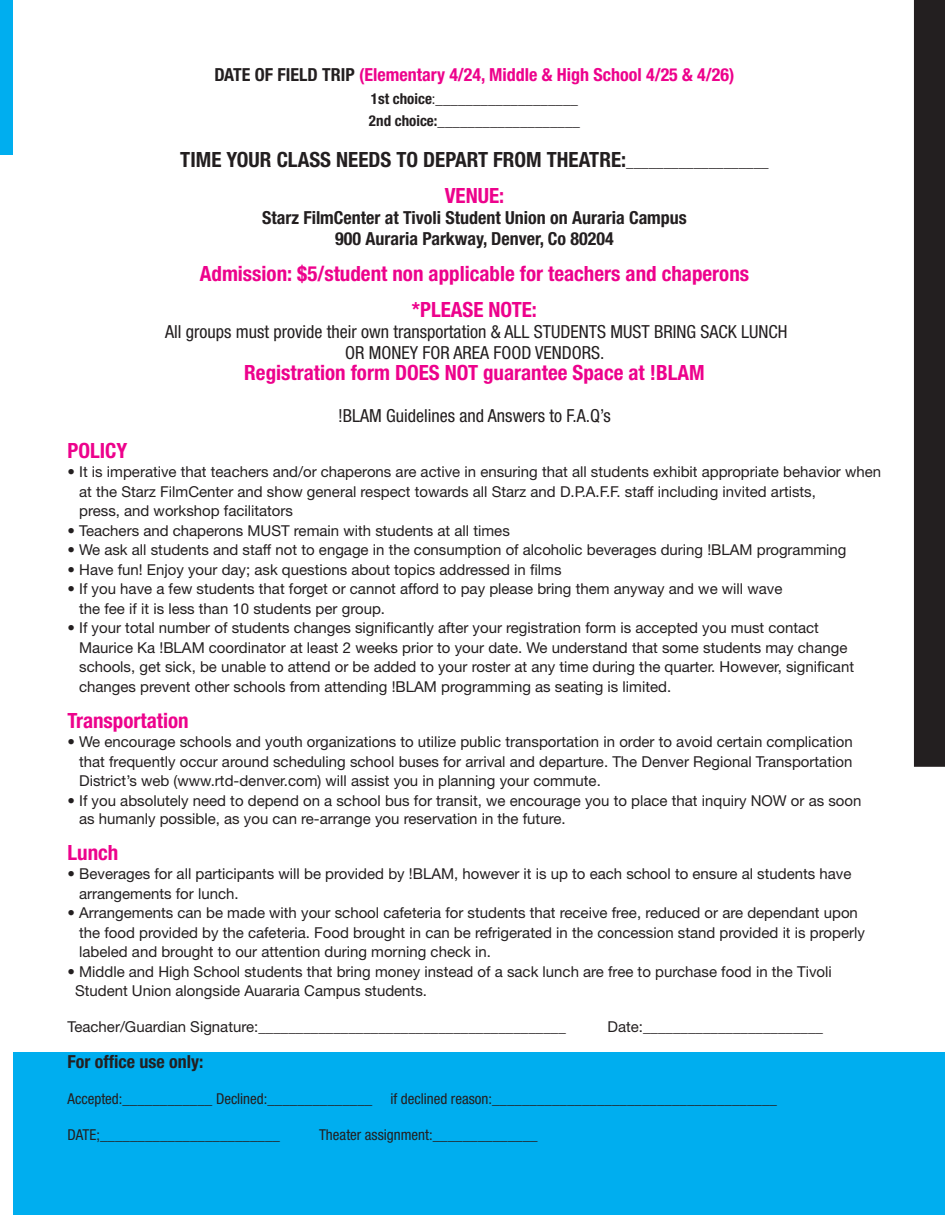
<style>
.page{position:relative;width:945px;height:1215px;background:#fff}
.page>*{position:absolute;margin:0;border:0;box-sizing:border-box;transform-origin:0 0}
.t1{font:700 condensed 21px/36px "Helvetica Neue";color:#ed028c;text-align:center}
.t2{font:700 condensed 21px/36px "Helvetica Neue";color:#231f20;text-align:center}
.t3{font:condensed 18px/21px "Helvetica Neue";color:#231f20;text-align:center}
.t4{font:700 condensed 18px/21px "Helvetica Neue";color:#231f20;text-align:center}
.t5{font:700 condensed 18px "Helvetica Neue";color:#ed028c}
.t6{font:15px/19.5px "Helvetica Neue";color:#231f20}
.t7{font:condensed 15px/22.5px "Helvetica Neue";color:#231f20}
.s1{color:#231f20}
.s2{font-weight:700}
.s3{font-weight:400;font-size:15px}
.s4{color:#ed028c}
</style>
<div class="page">
<div style="left:0;top:0;width:14px;height:154px;background:#00aeef"></div>
<div style="left:14px;top:1052px;width:931px;height:163px;background:#00aeef"></div>
<div style="left:914px;top:0;width:31px;height:767px;background:#231f20"></div>
<p class="t5" style="left:215px;top:64px;width:521px"><span class="s1">DATE OF FIELD TRIP</span> (Elementary 4/24, Middle &amp; High School 4/25 &amp; 4/26)</p>
<p class="t7" style="left:369px;top:87px;width:213px"><span class="s2">1st choice</span>:___________________<br><span class="s2">2nd choice:</span>___________________</p>
<h1 class="t2" style="left:180px;top:141px;width:590px">TIME YOUR CLASS NEEDS TO DEPART FROM THEATRE:<span class="s3">___________________<br></span><span class="s4">VENUE:</span></h1>
<p class="t4" style="left:262px;top:207px;width:426px">Starz FilmCenter at Tivoli Student Union on Auraria Campus<br>900 Auraria Parkway, Denver, Co 80204</p>
<h1 class="t1" style="left:200px;top:255px;width:551px">Admission: $5/student non applicable for teachers and chaperons *PLEASE NOTE:</h1>
<p class="t3" style="left:165px;top:321px;width:624px">All groups must provide their own transportation &amp; ALL STUDENTS MUST BRING SACK LUNCH<br>OR MONEY FOR AREA FOOD VENDORS.</p>
<h1 class="t1" style="left:244px;top:354px;width:462px">Registration form DOES NOT guarantee Space at !BLAM</h1>
<p class="t3" style="left:338px;top:405px;width:274px">!BLAM Guidelines and Answers to F.A.Q’s</p>
<h1 class="t1" style="left:68px;top:432px;width:61px">POLICY</h1>
<p class="t6" style="left:79px;top:462px;width:804px;text-indent:-12px">• It is imperative that teachers and/or chaperons are active in ensuring that all students exhibit appropriate behavior when at the Starz FilmCenter and show general respect towards all Starz and D.P.A.F.F. staff including invited artists,<br>press, and workshop facilitators</p>
<p class="t6" style="left:68px;top:521px;width:444px">• Teachers and chaperons MUST remain with students at all times</p>
<p class="t6" style="left:68px;top:540px;width:781px">• We ask all students and staff not to engage in the consumption of alcoholic beverages during !BLAM programming</p>
<p class="t6" style="left:68px;top:560px;width:496px">• Have fun! Enjoy your day; ask questions about topics addressed in films</p>
<p class="t6" style="left:79px;top:579px;width:705px;text-indent:-12px">• If you have a few students that forget or cannot afford to pay please bring them anyway and we will wave the fee if it is less than 10 students per group.</p>
<p class="t6" style="left:79px;top:618px;width:776px;text-indent:-12px">• If your total number of students changes significantly after your registration form is accepted you must contact Maurice Ka !BLAM coordinator at least 2 weeks prior to your date. We understand that some students may change schools, get sick, be unable to attend or be added to your roster at any time during the quarter. However, significant changes prevent other schools from attending !BLAM programming as seating is limited.</p>
<h1 class="t1" style="left:68px;top:702px;width:123px">Transportation</h1>
<p class="t6" style="left:79px;top:732px;width:775px;text-align:justify;text-indent:-12px">• We encourage schools and youth organizations to utilize public transportation in order to avoid certain complication that frequently occur around scheduling school buses for arrival and departure. The Denver Regional Transportation District’s web (www.rtd-denver.com) will assist you in planning your commute.</p>
<p class="t6" style="left:79px;top:791px;width:784px;line-height:18px;text-indent:-12px">• If you absolutely need to depend on a school bus for transit, we encourage you to place that inquiry NOW or as soon as humanly possible, as you can re-arrange you reservation in the future.</p>
<h1 class="t1" style="left:68px;top:834px;width:52px">Lunch</h1>
<p class="t6" style="left:79px;top:864px;width:774px;text-indent:-12px">• Beverages for all participants will be provided by !BLAM, however it is up to each school to ensure al students have arrangements for lunch.</p>
<p class="t6" style="left:79px;top:903px;width:787px;text-indent:-12px">• Arrangements can be made with your school cafeteria for students that receive free, reduced or are dependant upon the food provided by the cafeteria. Food brought in can be refrigerated in the concession stand provided it is properly labeled and brought to our attention during morning check in.</p>
<p class="t6" style="left:75px;top:962px;width:758px;text-indent:-8px">• Middle and High School students that bring money instead of a sack lunch are free to purchase food in the Tivoli<br>Student Union alongside Auararia Campus students.</p>
<p class="t6" style="left:68px;top:1017px;width:500px">Teacher/Guardian Signature:_________________________________________</p>
<p class="t6" style="left:608px;top:1017px;width:217px">Date:________________________</p>
<p class="t4" style="left:68px;top:1051px;width:137px">For office use only:</p>
<p class="t7" style="left:68px;top:1088px;width:711px">Accepted:____________ Declined:______________ if declined reason:______________________________________</p>
<p class="t7" style="left:68px;top:1124px;width:214px">DATE;________________________</p>
<p class="t7" style="left:319px;top:1124px;width:220px">Theater assignment:______________</p>
</div>
